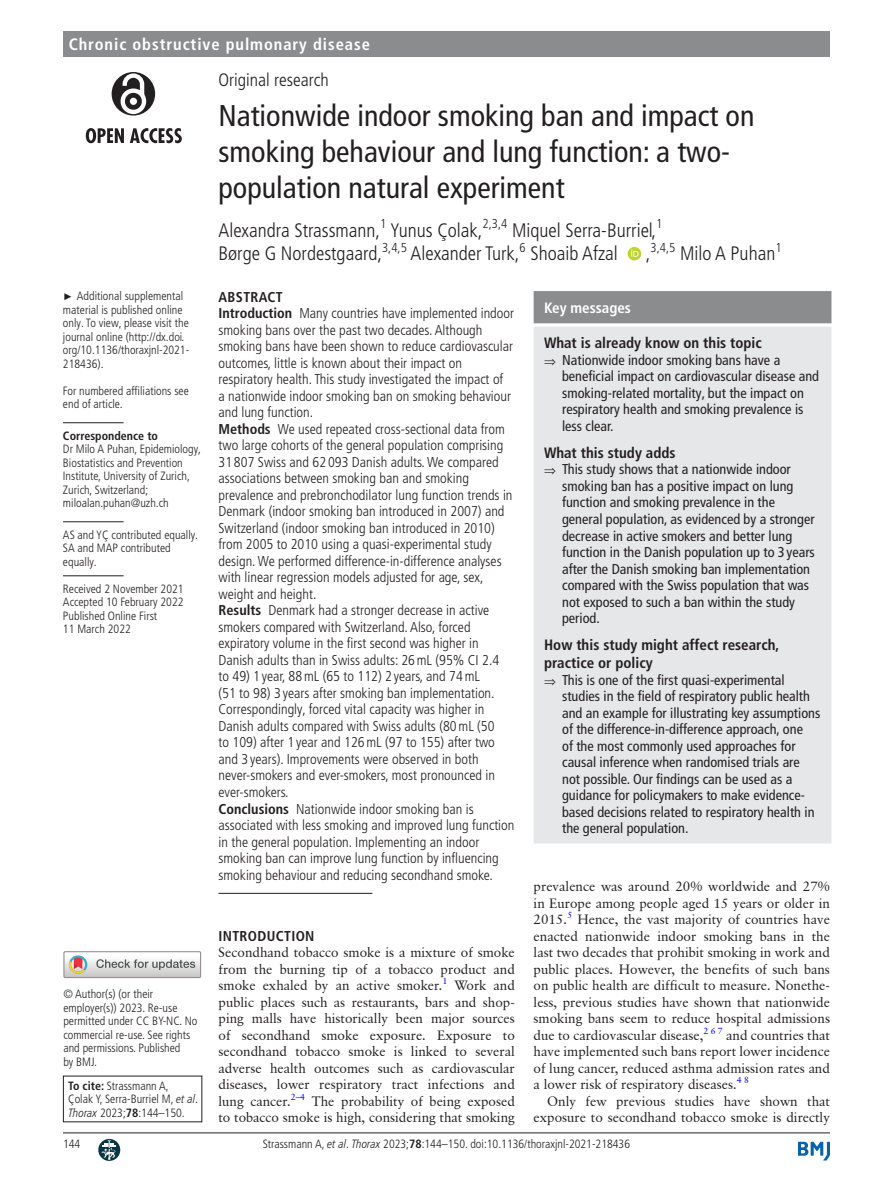
<style>
.page{position:relative;width:893px;height:1191px;background:#fff}
.page>*{position:absolute;margin:0;border:0;box-sizing:border-box;transform-origin:0 0}
.t1{font:condensed 30px/36px "Frutiger LT Pro";color:#231f20}
.t2{font:300 condensed 19.5px/23.4px "Frutiger LT Pro";color:#231f20}
.t3{font:300 condensed 18px "Frutiger LT Pro";color:#231f20}
.t4{font:700 condensed 16.5px "Frutiger LT Pro";letter-spacing:.055em;color:#fff}
.t5{font:700 condensed 15px/18px "Frutiger LT Pro";color:#231f20}
.t6{font:700 condensed 15px "Frutiger LT Pro";color:#fff}
.t7{font:300 condensed 14.25px/16.5px "Frutiger LT Pro";color:#231f20}
.t8{font:condensed 14.25px/16.5px "Frutiger LT Pro";color:#231f20}
.t9{font:700 condensed 14.25px "Frutiger LT Pro";letter-spacing:.025em;color:#231f20}
.t10{font:13.5px/16.5px "Classical Garamond BT";color:#231f20;text-align:justify}
.t11{font:300 condensed 12px/13.5px "Frutiger LT Pro";color:#231f20}
.t12{font:700 condensed 12px "Frutiger LT Pro";color:#231f20}
.s1{font-family:"Arial";font-weight:400;font-stretch:normal;font-size:9.75px}
.s2{font-weight:700}
.s3{font-style:italic}
</style>
<div class="page">
<svg style="left:628px;top:247px;width:13px;height:13px"></svg>
<div style="left:63px;top:31px;width:767px;height:25px;background:#8a8c8e"></div>
<hr style="left:63px;top:422px;width:61px;height:1px;background:#231f20">
<hr style="left:63px;top:521px;width:61px;height:1px;background:#231f20">
<hr style="left:63px;top:575px;width:61px;height:1px;background:#231f20">
<div style="left:63px;top:951px;width:138px;height:27px;border:1px solid #969090"></div>
<svg style="left:64px;top:951px;width:137px;height:26px"></svg>
<hr style="left:219px;top:893px;width:153px;height:1px;background:#231f20">
<div style="left:534px;top:292px;width:297px;height:30px;background:#8a8c8e"></div>
<div style="left:534px;top:291px;width:297px;height:32px;border:2px solid #8a8c8e"></div>
<div style="left:534px;top:327px;width:297px;height:516px;background:#e6e7e8"></div>
<div style="left:112px;top:72px;width:43px;height:43px;background:#231f20;border-radius:50%"></div>
<svg style="left:86px;top:128px;width:38px;height:15px"></svg>
<svg style="left:130px;top:128px;width:52px;height:15px"></svg>
<svg style="left:118px;top:72px;width:30px;height:44px"></svg>
<div style="left:130px;top:98px;width:7px;height:7px;background:#fff;border-radius:50%"></div>
<hr style="left:63px;top:1132px;width:767px;height:1px;background:#231f20">
<div style="left:98px;top:1139px;width:22px;height:21px;background:#083644;border-radius:50%"></div>
<svg style="left:101px;top:1140px;width:15px;height:20px"></svg>
<svg style="left:798px;top:1141px;width:32px;height:19px"></svg>
<p class="t4" style="left:69px;top:34px;width:303px">Chronic obstructive pulmonary disease</p>
<p class="t11" style="left:63px;top:289px;width:128px"><span class="s1">►</span> Additional supplemental material is published online only. To view, please visit the journal online (http://dx.doi. org/10.1136/thoraxjnl-2021-<br>218436).</p>
<p class="t11" style="left:63px;top:384px;width:127px">For numbered affiliations see end of article.</p>
<p class="t12" style="left:63px;top:428px;width:97px">Correspondence to</p>
<p class="t11" style="left:63px;top:442px;width:140px">Dr Milo A Puhan, Epidemiology,<br>Biostatistics and Prevention<br>Institute, University of Zurich,<br>Zurich, Switzerland; miloalan.puhan@uzh.ch</p>
<p class="t11" style="left:63px;top:528px;width:137px">AS and YÇ contributed equally.<br>SA and MAP contributed equally.</p>
<p class="t11" style="left:63px;top:582px;width:122px">Received 2 November 2021<br>Accepted 10 February 2022<br>Published Online First<br>11 March 2022</p>
<p class="t11" style="left:63px;top:987px;width:136px">© Author(s) (or their employer(s)) 2023. Re-use permitted under CC BY-NC. No commercial re-use. See rights and permissions. Published<br>by BMJ.</p>
<p class="t11" style="left:68px;top:1079px;width:131px"><span class="s2">To cite:</span> Strassmann A,<br>Çolak Y, Serra-Burriel M, <span class="s3">et al</span>.<br><span class="s3">Thorax</span> 2023;<span class="s2">78</span>:144–150.</p>
<p class="t3" style="left:219px;top:69px;width:112px">Original research</p>
<h1 class="t1" style="left:219px;top:98px;width:537px">Nationwide indoor smoking ban and impact on smoking behaviour and lung function: a two&shy;population natural experiment</h1>
<h2 class="t2" style="left:219px;top:219px;width:445px">Alexandra Strassmann,<sup>1</sup> Yunus Çolak,<sup>2,3,4</sup> Miquel Serra-Burriel,<sup>1<br></sup>Børge G Nordestgaard,<sup>3,4,5</sup> Alexander Turk,<sup>6</sup> Shoaib Afzal</h2>
<h2 class="t2" style="left:646px;top:242px;width:137px">,<sup>3,4,5</sup> Milo A Puhan<sup>1</sup></h2>
<p class="t7" style="left:219px;top:289px;width:297px"><span class="s2">ABSTRACT<br>Introduction</span> Many countries have implemented indoor smoking bans over the past two decades. Although smoking bans have been shown to reduce cardiovascular outcomes, little is known about their impact on respiratory health. This study investigated the impact of<br>a nationwide indoor smoking ban on smoking behaviour and lung function.<br><span class="s2">Methods</span> We used repeated cross-sectional data from two large cohorts of the general population comprising 31 807 Swiss and 62 093 Danish adults. We compared associations between smoking ban and smoking prevalence and prebronchodilator lung function trends in Denmark (indoor smoking ban introduced in 2007) and Switzerland (indoor smoking ban introduced in 2010) from 2005 to 2010 using a quasi-experimental study design. We performed difference-in-difference analyses with linear regression models adjusted for age, sex, weight and height.<br><span class="s2">Results</span> Denmark had a stronger decrease in active smokers compared with Switzerland. Also, forced expiratory volume in the first second was higher in Danish adults than in Swiss adults: 26mL (95% CI 2.4<br>to 49) 1 year, 88mL (65 to 112) 2 years, and 74mL<br>(51 to 98) 3 years after smoking ban implementation.<br>Correspondingly, forced vital capacity was higher in Danish adults compared with Swiss adults (80mL (50<br>to 109) after 1 year and 126mL (97 to 155) after two and 3 years). Improvements were observed in both never-smokers and ever-smokers, most pronounced in ever-smokers.<br><span class="s2">Conclusions</span> Nationwide indoor smoking ban is associated with less smoking and improved lung function in the general population. Implementing an indoor smoking ban can improve lung function by influencing smoking behaviour and reducing secondhand smoke.</p>
<p class="t9" style="left:219px;top:927px;width:98px">INTRODUCTION</p>
<p class="t10" style="left:219px;top:944px;width:298px">Secondhand tobacco smoke is a mixture of smoke from the burning tip of a tobacco product and smoke exhaled by an active smoker.<sup>1</sup></p>
<p class="t10" style="left:219px;top:977px;width:298px;text-indent:236px">Work and public places such as restaurants, bars and shop&shy;ping malls have historically been major sources of secondhand smoke exposure. Exposure to secondhand tobacco smoke is linked to several adverse health outcomes such as cardiovascular diseases, lower respiratory tract infections and lung cancer.<sup>2–4</sup> The probability of being exposed to tobacco smoke is high, considering that smoking</p>
<p class="t6" style="left:544px;top:299px;width:88px">Key messages</p>
<p class="t5" style="left:544px;top:334px;width:219px">What is already know on this topic</p>
<p class="t8" style="left:562px;top:352px;width:258px;text-indent:-18px">⇒ Nationwide indoor smoking bans have a beneficial impact on cardiovascular disease and smoking-related mortality, but the impact on respiratory health and smoking prevalence is less clear.</p>
<p class="t5" style="left:544px;top:444px;width:133px">What this study adds</p>
<p class="t8" style="left:562px;top:461px;width:254px;text-indent:-18px">⇒ This study shows that a nationwide indoor smoking ban has a positive impact on lung function and smoking prevalence in the general population, as evidenced by a stronger decrease in active smokers and better lung function in the Danish population up to 3 years after the Danish smoking ban implementation compared with the Swiss population that was not exposed to such a ban within the study period.</p>
<p class="t5" style="left:544px;top:636px;width:237px">How this study might affect research, practice or policy</p>
<p class="t8" style="left:562px;top:671px;width:260px;text-indent:-18px">⇒ This is one of the first quasi-experimental studies in the field of respiratory public health and an example for illustrating key assumptions of the difference-in-difference approach, one<br>of the most commonly used approaches for causal inference when randomised trials are not possible. Our findings can be used as a guidance for policymakers to make evidence&shy;based decisions related to respiratory health in the general population.</p>
<p class="t10" style="left:534px;top:878px;width:298px">prevalence was around 20% worldwide and 27% in Europe among people aged 15 years or older in 2015.<sup>5</sup> Hence, the vast majority of countries have enacted nationwide indoor smoking bans in the last two decades that prohibit smoking in work and public places. However, the benefits of such bans on public health are difficult to measure. Nonethe&shy;less, previous studies have shown that nationwide smoking bans seem to reduce hospital admissions due to cardiovascular disease,<sup>2</sup> <sup>6</sup> <sup>7</sup> and countries that have implemented such bans report lower incidence of lung cancer, reduced asthma admission rates and a lower risk of respiratory diseases.<sup>4</sup> <sup>8</sup></p>
<p class="t10" style="left:534px;top:1092px;width:298px;text-align:right">Only few previous studies have shown that exposure to secondhand tobacco smoke is directly</p>
<p class="t11" style="left:63px;top:1136px;width:19px">144</p>
<p class="t11" style="left:263px;top:1136px;width:369px">Strassmann A, <span class="s3">et al</span>. <span class="s3">Thorax</span> 2023;<span class="s2">78</span>:144–150. doi:10.1136/thoraxjnl-2021-218436</p>
</div>
